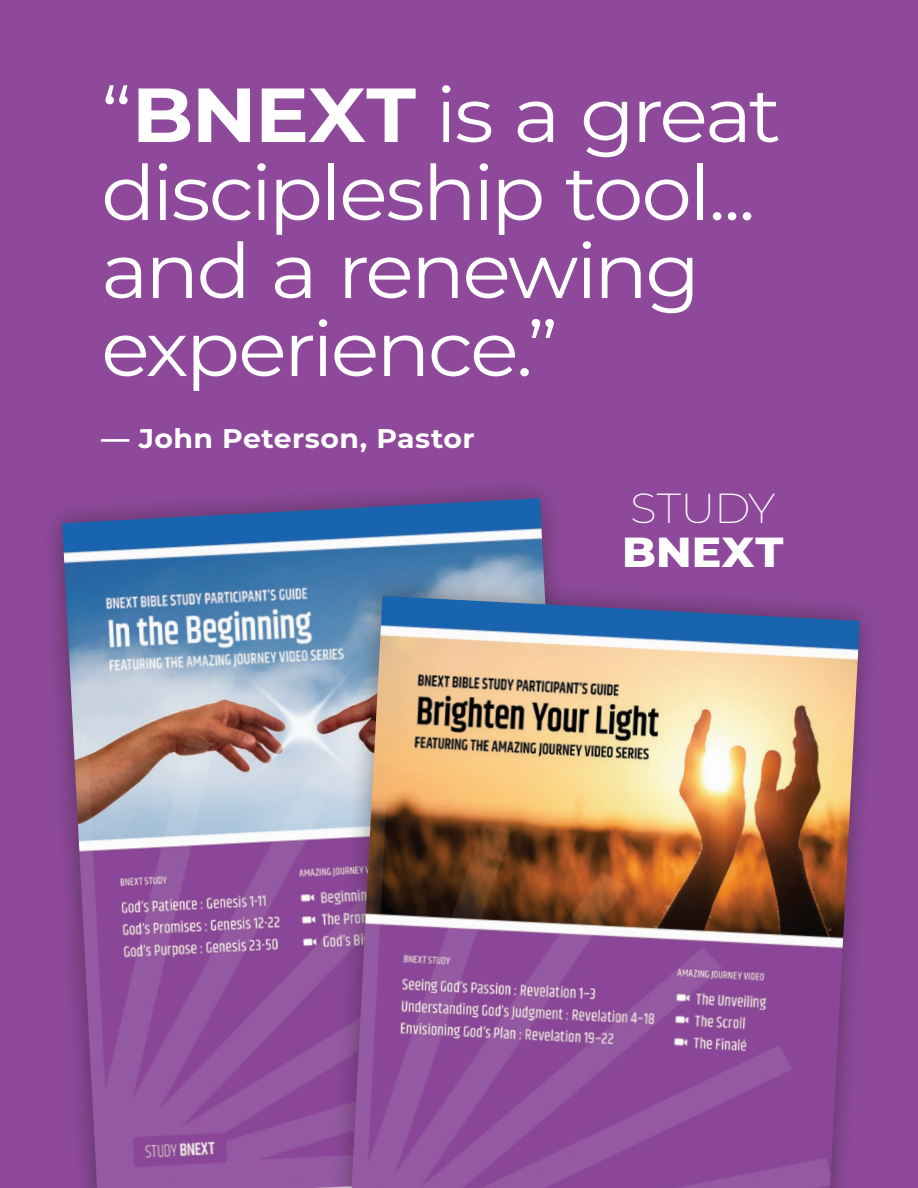
<style>
.page{position:relative;width:918px;height:1188px;background:#8e499b}
.page>*{position:absolute;margin:0;border:0;box-sizing:border-box;transform-origin:0 0}
.t1{font:76.5px/78px "Montserrat";color:#fff;scale:1.05 1}
.t2{font:200 42px "Montserrat";letter-spacing:-.025em;color:#fff;scale:1.05 1}
.t3{font:800 42px "Montserrat";letter-spacing:.01em;color:#fff;scale:1.05 1}
.t4{font:700 27px "Montserrat";color:#fff;scale:1.05 1}
.s1{font-weight:700}
</style>
<div class="page">
<svg style="left:52px;top:489px;width:490px;height:248px"></svg>
<img style="left:62px;top:498px;width:491px;height:690px">
<svg style="left:323px;top:569px;width:546px;height:619px"></svg>
<img style="left:351px;top:596px;width:509px;height:592px">
<p class="t1" style="left:101px;top:73px;width:649px">“<span class="s1">BNEXT</span> is a great discipleship tool... and a renewing experience.”</p>
<p class="t4" style="left:101px;top:419px;width:357px">— John Peterson, Pastor</p>
<p class="t2" style="left:630px;top:480px;width:140px">STUDY</p>
<p class="t3" style="left:622px;top:521px;width:155px">BNEXT</p>
</div>
